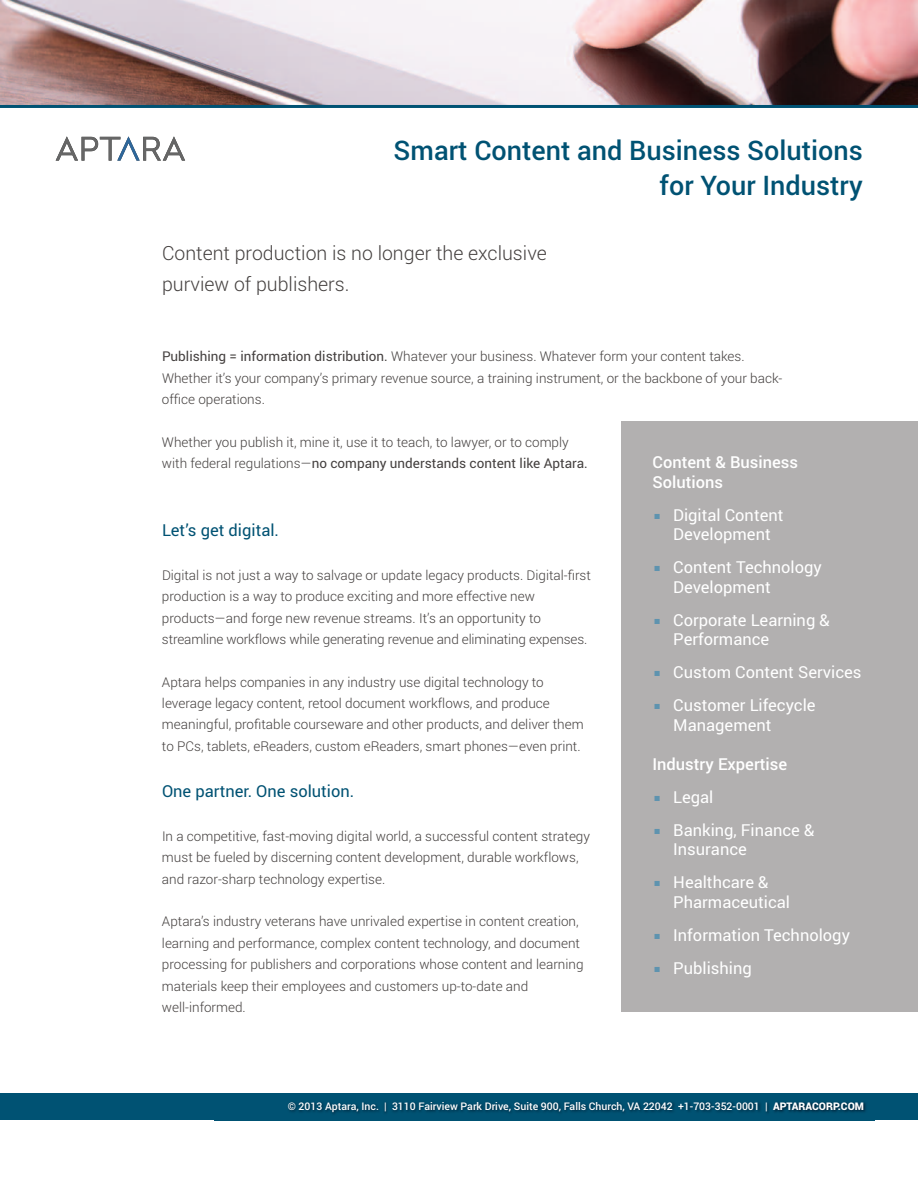
<style>
.page{position:relative;width:918px;height:1188px;background:#fff}
.page>*{position:absolute;margin:0;border:0;box-sizing:border-box;transform-origin:0 0}
.t1{font:500 27px/34.5px "Roboto";color:#005273;text-align:right}
.t2{font:300 19.5px/30.9px "Roboto";color:#44403f}
.t3{font:16.5px/19.5px "Roboto";color:#fff}
.t4{font:500 16.5px/19.5px "Roboto";color:#fff}
.t5{font:16.5px "Roboto";color:#005273}
.t6{font:300 13.5px/21.3px "Roboto";color:#44403f}
.t7{font:500 10.5px "Roboto";color:#fff}
.s1{font-weight:400}
.s2{color:#5e93af}
.s3{font-weight:900}
</style>
<div class="page">
<img style="left:0;top:0;width:918px;height:105px">
<svg style="left:56px;top:136px;width:129px;height:25px"></svg>
<div style="left:0;top:1093px;width:918px;height:27px;background:#005273"></div>
<img style="left:214px;top:1102px;width:660px;height:19px">
<hr style="left:0;top:105px;width:918px;height:3px;background:#005273">
<div style="left:621px;top:421px;width:297px;height:591px;background:#b2b0b0"></div>
<h1 class="t1" style="left:394px;top:134px;width:471px">Smart Content and Business Solutions for Your Industry</h1>
<h2 class="t2" style="left:162px;top:238px;width:386px">Content production is no longer the exclusive purview of publishers.</h2>
<p class="t6" style="left:162px;top:346px;width:622px"><span class="s1">Publishing = information distribution.</span> Whatever your business. Whatever form your content takes.<br>Whether it’s your company’s primary revenue source, a training instrument, or the backbone of your back&shy;office operations.</p>
<p class="t6" style="left:162px;top:432px;width:427px">Whether you publish it, mine it, use it to teach, to lawyer, or to comply with federal regulations—<span class="s1">no company understands content like Aptara.</span></p>
<p class="t4" style="left:653px;top:453px;width:147px">Content &amp; Business<br>Solutions</p>
<p class="t3" style="left:653px;top:505px;width:133px;text-align:center"><span class="s2">◆</span> Digital Content<br>Development</p>
<p class="t3" style="left:673px;top:558px;width:150px;text-indent:-21px"><span class="s2">◆</span> Content Technology<br>Development</p>
<p class="t3" style="left:673px;top:610px;width:158px;text-indent:-21px"><span class="s2">◆</span> Corporate Learning &amp;<br>Performance</p>
<p class="t3" style="left:653px;top:663px;width:210px"><span class="s2">◆</span> Custom Content Services</p>
<p class="t3" style="left:673px;top:696px;width:144px;text-indent:-21px"><span class="s2">◆</span> Customer Lifecycle<br>Management</p>
<p class="t4" style="left:653px;top:754px;width:136px">Industry Expertise</p>
<p class="t3" style="left:653px;top:787px;width:62px"><span class="s2">◆</span> Legal</p>
<p class="t3" style="left:673px;top:820px;width:143px;text-indent:-21px"><span class="s2">◆</span> Banking, Finance &amp;<br>Insurance</p>
<p class="t3" style="left:673px;top:873px;width:118px;text-indent:-21px"><span class="s2">◆</span> Healthcare &amp;<br>Pharmaceutical</p>
<p class="t3" style="left:653px;top:925px;width:199px"><span class="s2">◆</span> Information Technology</p>
<p class="t3" style="left:653px;top:958px;width:101px"><span class="s2">◆</span> Publishing</p>
<p class="t5" style="left:162px;top:520px;width:119px">Let’s get digital.</p>
<p class="t6" style="left:162px;top:565px;width:430px">Digital is not just a way to salvage or update legacy products. Digital-first production is a way to produce exciting and more effective new products—and forge new revenue streams. It’s an opportunity to streamline workflows while generating revenue and eliminating expenses.</p>
<p class="t6" style="left:162px;top:671px;width:423px">Aptara helps companies in any industry use digital technology to leverage legacy content, retool document workflows, and produce meaningful, profitable courseware and other products, and deliver them to PCs, tablets, eReaders, custom eReaders, smart phones—even print.</p>
<p class="t5" style="left:162px;top:782px;width:194px">One partner. One solution.</p>
<p class="t6" style="left:162px;top:826px;width:430px">In a competitive, fast-moving digital world, a successful content strategy must be fueled by discerning content development, durable workflows, and razor-sharp technology expertise.</p>
<p class="t6" style="left:162px;top:911px;width:423px">Aptara’s industry veterans have unrivaled expertise in content creation, learning and performance, complex content technology, and document processing for publishers and corporations whose content and learning materials keep their employees and customers up-to-date and well-informed.</p>
<p class="t7" style="left:288px;top:1101px;width:578px">© 2013 Aptara, Inc. | 3110 Fairview Park Drive, Suite 900, Falls Church, VA 22042 +1-703-352-0001 | <span class="s3">APTARACORP.COM</span></p>
</div>
